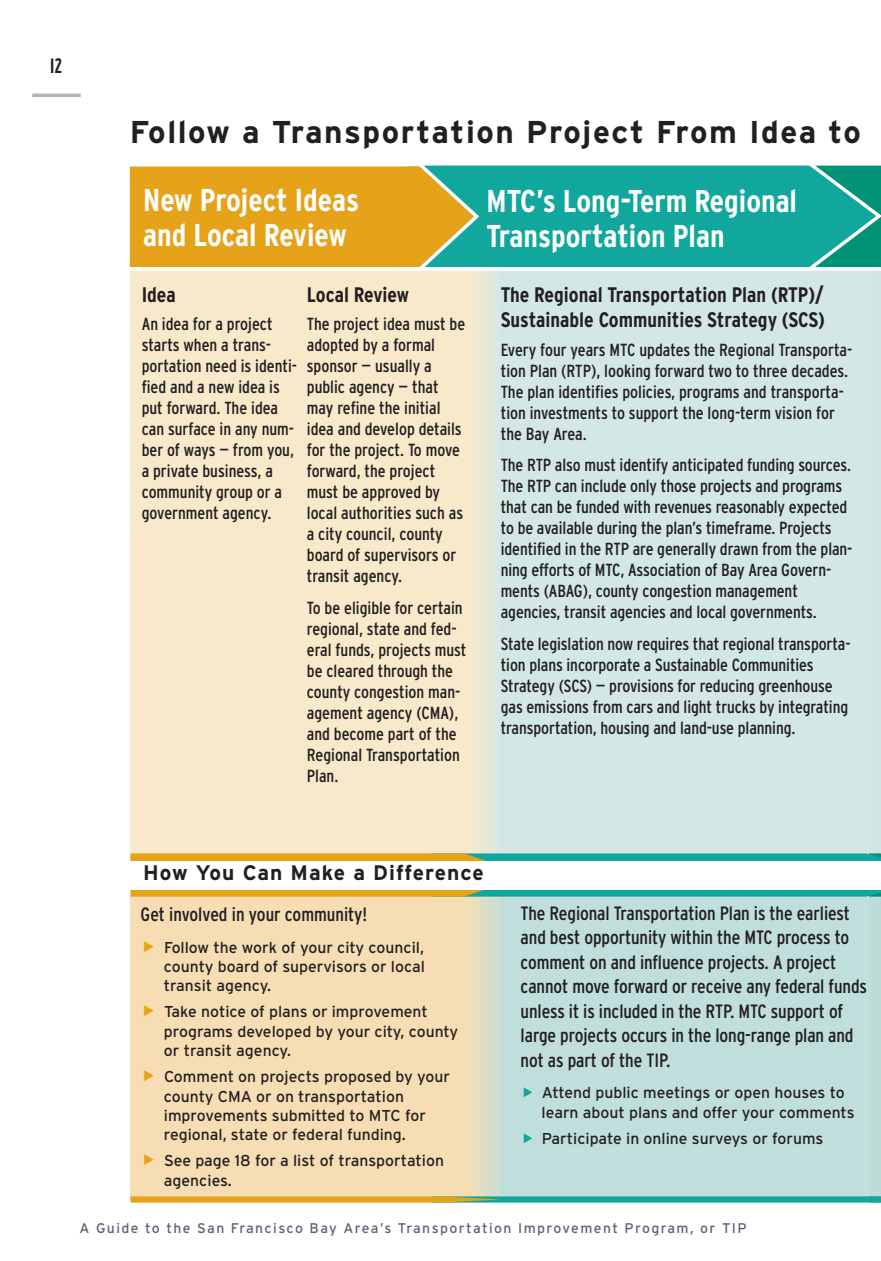
<style>
.page{position:relative;width:881px;height:1261px;background:#fff}
.page>*{position:absolute;margin:0;border:0;box-sizing:border-box;transform-origin:0 0}
.t1{font:700 condensed 31.5px/35px "Interstate";color:#fff}
.t2{font:700 31.5px "Interstate";letter-spacing:.05em;color:#231f20}
.t3{font:31.5px "Triplex Cond";color:#231f20}
.t4{font:700 condensed 21px/25.2px "Interstate";color:#231f20}
.t5{font:700 condensed 21px "Interstate";letter-spacing:-.025em;color:#231f20}
.t6{font:700 21px "Interstate";letter-spacing:.05em;color:#231f20}
.t7{font:condensed 19.25px/24.5px "Interstate";letter-spacing:-.005em;color:#231f20}
.t8{font:condensed 17.5px/21px "Interstate";letter-spacing:-.005em;color:#231f20}
.t9{font:15.75px/19.2px "Interstate";color:#231f20}
.t10{font:14px "Interstate";letter-spacing:.1em;color:#685b75}
</style>
<div class="page">
<div style="left:130px;top:264px;width:339px;height:621px;background:#f9e9cb"></div>
<div style="left:130px;top:894px;width:339px;height:305px;background:#f7ddb4"></div>
<svg style="left:466px;top:896px;width:35px;height:300px;background:#ddddc5"></svg>
<div style="left:469px;top:271px;width:32px;height:612px;background:linear-gradient(to right,#f8e9cc,#d8e8e3)"></div>
<div style="left:864px;top:271px;width:17px;height:610px;background:#d1e6e3"></div>
<div style="left:864px;top:893px;width:17px;height:306px;background:#bddcd8"></div>
<div style="left:501px;top:271px;width:368px;height:608px;background:#d3e8e6"></div>
<div style="left:501px;top:891px;width:368px;height:308px;background:#c0dedc"></div>
<svg style="left:130px;top:853px;width:751px;height:43px;background:#80ad6e"></svg>
<svg style="left:130px;top:1196px;width:751px;height:6px;background:#79a867"></svg>
<div style="left:119px;top:860px;width:762px;height:29px;background:#fff"></div>
<svg style="left:479px;top:165px;width:402px;height:106px;background:#1daa9f"></svg>
<svg style="left:129px;top:165px;width:350px;height:106px;background:#d7a830"></svg>
<hr style="left:32px;top:94px;width:49px;height:3px;background:#b9b1bf">
<h1 class="t3" style="left:50px;top:44px;width:13px">12</h1>
<h1 class="t2" style="left:130px;top:120px;width:732px">Follow a Transportation Project From Idea to</h1>
<h1 class="t1" style="left:143px;top:182px;width:217px">New Project Ideas and Local Review</h1>
<h1 class="t1" style="left:486px;top:184px;width:312px">MTC’s Long-Term Regional<br>Transportation Plan</h1>
<p class="t4" style="left:142px;top:282px;width:36px">Idea</p>
<p class="t8" style="left:142px;top:314px;width:157px">An idea for a project starts when a trans&shy;portation need is identi&shy;fied and a new idea is put forward. The idea can surface in any num&shy;ber of ways — from you, a private business, a community group or a government agency.</p>
<p class="t4" style="left:307px;top:282px;width:104px">Local Review</p>
<p class="t8" style="left:307px;top:314px;width:160px">The project idea must be adopted by a formal sponsor — usually a public agency — that may refine the initial idea and develop details for the project. To move forward, the project must be approved by local authorities such as a city council, county board of supervisors or transit agency.</p>
<p class="t8" style="left:307px;top:597px;width:161px">To be eligible for certain regional, state and fed&shy;eral funds, projects must be cleared through the county congestion man&shy;agement agency (CMA), and become part of the<br>Regional Transportation<br>Plan.</p>
<p class="t4" style="left:501px;top:282px;width:326px">The Regional Transportation Plan (RTP)/<br>Sustainable Communities Strategy (SCS)</p>
<p class="t8" style="left:501px;top:339px;width:353px">Every four years MTC updates the Regional Transporta&shy;tion Plan (RTP), looking forward two to three decades.<br>The plan identifies policies, programs and transporta&shy;tion investments to support the long-term vision for the Bay Area.</p>
<p class="t8" style="left:501px;top:454px;width:353px">The RTP also must identify anticipated funding sources.<br>The RTP can include only those projects and programs that can be funded with revenues reasonably expected to be available during the plan’s timeframe. Projects identified in the RTP are generally drawn from the plan&shy;ning efforts of MTC, Association of Bay Area Govern&shy;ments (ABAG), county congestion management agencies, transit agencies and local governments.</p>
<p class="t8" style="left:501px;top:633px;width:351px">State legislation now requires that regional transporta&shy;tion plans incorporate a Sustainable Communities Strategy (SCS) — provisions for reducing greenhouse gas emissions from cars and light trucks by integrating transportation, housing and land-use planning.</p>
<p class="t6" style="left:143px;top:865px;width:342px">How You Can Make a Difference</p>
<p class="t5" style="left:141px;top:869px;width:238px">How You Can Make A Difference</p>
<p class="t7" style="left:141px;top:902px;width:228px">Get involved in your community!</p>
<p class="t9" style="left:164px;top:938px;width:262px;text-align:justify">Follow the work of your city council, county board of supervisors or local transit agency.</p>
<p class="t9" style="left:164px;top:1003px;width:296px">Take notice of plans or improvement programs developed by your city, county or transit agency.</p>
<p class="t9" style="left:164px;top:1068px;width:288px">Comment on projects proposed by your county CMA or on transportation improvements submitted to MTC for regional, state or federal funding.</p>
<p class="t9" style="left:164px;top:1152px;width:282px">See page 18 for a list of transportation agencies.</p>
<p class="t7" style="left:521px;top:900px;width:348px">The Regional Transportation Plan is the earliest and best opportunity within the MTC process to comment on and influence projects. A project cannot move forward or receive any federal funds unless it is included in the RTP. MTC support of large projects occurs in the long-range plan and not as part of the TIP.</p>
<p class="t9" style="left:542px;top:1084px;width:315px">Attend public meetings or open houses to learn about plans and offer your comments</p>
<p class="t9" style="left:542px;top:1129px;width:283px">Participate in online surveys or forums</p>
<p class="t10" style="left:80px;top:1223px;width:668px">A Guide to the San Francisco Bay Area’s Transportation Improvement Program, or TIP</p>
</div>
